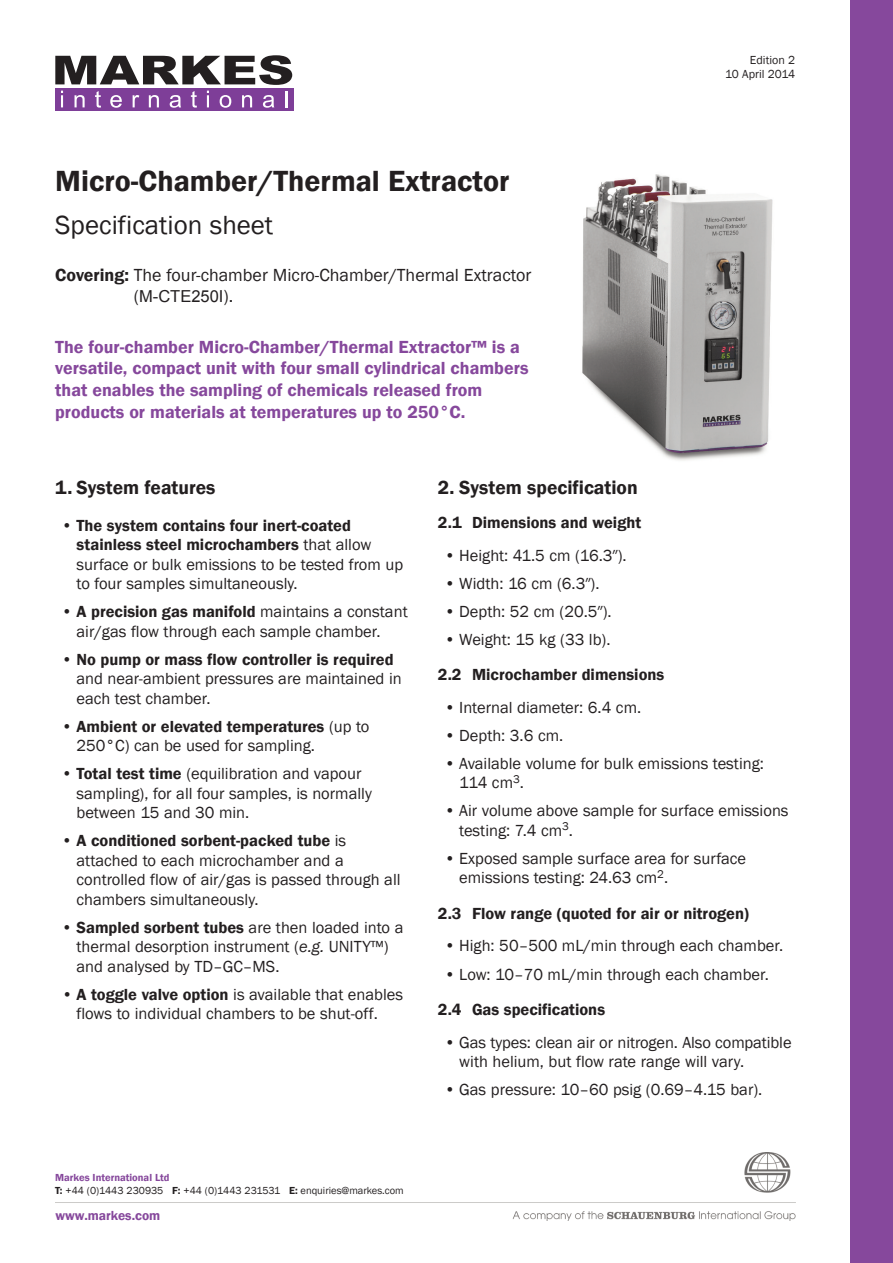
<style>
.page{position:relative;width:893px;height:1263px;background:#fff}
.page>*{position:absolute;margin:0;border:0;box-sizing:border-box;transform-origin:0 0}
.t1{font:600 30px "Franklin Gothic";color:#231f20}
.t2{font:27px "Franklin Gothic";color:#231f20}
.t3{font:600 19.5px "Franklin Gothic";color:#231f20}
.t4{font:600 18px/21.6px "Franklin Gothic";color:#86489c}
.t5{font:18px "Franklin Gothic";color:#231f20}
.t6{font:16.5px/19.5px "Franklin Gothic";color:#231f20}
.t7{font:600 16.5px "Franklin Gothic";color:#231f20}
.t8{font:16.5px "Arial";color:#231f20}
.t9{font:600 13.5px "Franklin Gothic";color:#86489c}
.t10{font:12px/14.4px "Franklin Gothic";color:#231f20;text-align:right}
.t11{font:10.5px/13.6px "Franklin Gothic";color:#231f20}
.s1{font-weight:600}
.s2{font-family:"Franklin Gothic";font-size:18px}
.s3{font-style:italic}
.s4{font-weight:600;color:#86489c}
</style>
<div class="page">
<div style="left:850px;top:0;width:43px;height:1263px;background:#86489c"></div>
<svg style="left:55px;top:55px;width:237px;height:30px"></svg>
<div style="left:55px;top:88px;width:238px;height:22px;background:#7e3e98"></div>
<svg style="left:61px;top:91px;width:2px;height:16px"></svg>
<svg style="left:75px;top:95px;width:10px;height:12px"></svg>
<svg style="left:95px;top:91px;width:6px;height:17px"></svg>
<svg style="left:110px;top:95px;width:12px;height:13px"></svg>
<svg style="left:133px;top:95px;width:6px;height:12px"></svg>
<svg style="left:149px;top:95px;width:10px;height:12px"></svg>
<svg style="left:170px;top:95px;width:11px;height:13px"></svg>
<svg style="left:191px;top:91px;width:6px;height:17px"></svg>
<svg style="left:207px;top:91px;width:2px;height:16px"></svg>
<svg style="left:220px;top:95px;width:11px;height:13px"></svg>
<svg style="left:242px;top:95px;width:10px;height:12px"></svg>
<svg style="left:263px;top:95px;width:11px;height:13px"></svg>
<svg style="left:285px;top:91px;width:2px;height:16px"></svg>
<img style="left:55px;top:1153px;width:740px;height:68px">
<div style="left:55px;top:1173px;width:425px;height:26px;background:#fff"></div>
<div style="left:56px;top:1211px;width:424px;height:13px;background:#fff"></div>
<img style="left:582px;top:174px;width:191px;height:287px">
<h1 class="t1" style="left:55px;top:164px;width:456px">Micro-Chamber/Thermal Extractor</h1>
<h2 class="t2" style="left:55px;top:209px;width:219px">Specification sheet</h2>
<p class="t5" style="left:55px;top:264px;width:478px"><span class="s1">Covering:</span> The four-chamber Micro-Chamber/Thermal Extractor</p>
<p class="t8" style="left:134px;top:288px;width:101px"><span class="s2">(</span>M-CTE250I<span class="s2">).</span></p>
<p class="t4" style="left:55px;top:336px;width:475px">The four-chamber Micro-Chamber/Thermal Extractor™ is a versatile, compact unit with four small cylindrical chambers that enables the sampling of chemicals released from products or materials at temperatures up to 250°C.</p>
<p class="t10" style="left:725px;top:52px;width:71px">Edition 2<br>10 April 2014</p>
<p class="t3" style="left:55px;top:476px;width:162px">1. System features</p>
<p class="t6" style="left:77px;top:515px;width:328px;text-indent:-15px">• <span class="s1">The system contains four inert-coated stainless steel microchambers</span> that allow surface or bulk emissions to be tested from up to four samples simultaneously.</p>
<p class="t6" style="left:77px;top:602px;width:333px;text-indent:-15px">• <span class="s1">A precision gas manifold</span> maintains a constant air/gas flow through each sample chamber.</p>
<p class="t6" style="left:77px;top:649px;width:327px;text-indent:-15px">• <span class="s1">No pump or mass flow controller is required </span>and near-ambient pressures are maintained in each test chamber.</p>
<p class="t6" style="left:77px;top:716px;width:294px;text-indent:-15px">• <span class="s1">Ambient or elevated temperatures</span> (up to<br>250°C) can be used for sampling.</p>
<p class="t6" style="left:77px;top:764px;width:297px;text-indent:-15px">• <span class="s1">Total test time</span> (equilibration and vapour sampling), for all four samples, is normally between 15 and 30 min.</p>
<p class="t6" style="left:77px;top:831px;width:326px;text-indent:-15px">• <span class="s1">A conditioned sorbent-packed tube</span> is attached to each microchamber and a controlled flow of air/gas is passed through all chambers simultaneously.</p>
<p class="t6" style="left:77px;top:917px;width:328px;text-indent:-15px">• <span class="s1">Sampled sorbent tubes</span> are then loaded into a thermal desorption instrument (<span class="s3">e.g.</span> UNITY™) and analysed by TD–GC–MS.</p>
<p class="t6" style="left:77px;top:984px;width:328px;text-indent:-15px">• <span class="s1">A toggle valve option</span> is available that enables flows to individual chambers to be shut-off.</p>
<p class="t11" style="left:55px;top:1170px;width:350px"><span class="s4">Markes International Ltd<br></span><span class="s1">T:</span> +44 (0)1443 230935 <span class="s1">F:</span> +44 (0)1443 231531 <span class="s1">E:</span> enquiries@markes.com</p>
<p class="t9" style="left:56px;top:1208px;width:106px">www.markes.com</p>
<p class="t3" style="left:438px;top:476px;width:201px">2. System specification</p>
<p class="t7" style="left:438px;top:513px;width:205px">2.1 Dimensions and weight</p>
<p class="t6" style="left:444px;top:545px;width:184px">• Height: 41.5 cm (16.3″).</p>
<p class="t6" style="left:444px;top:573px;width:157px">• Width: 16 cm (6.3″).</p>
<p class="t6" style="left:444px;top:601px;width:169px">• Depth: 52 cm (20.5″).</p>
<p class="t6" style="left:444px;top:629px;width:168px">• Weight: 15 kg (33 lb).</p>
<p class="t7" style="left:438px;top:665px;width:228px">2.2 Microchamber dimensions</p>
<p class="t6" style="left:444px;top:697px;width:198px">• Internal diameter: 6.4 cm.</p>
<p class="t6" style="left:444px;top:725px;width:120px">• Depth: 3.6 cm.</p>
<p class="t6" style="left:459px;top:753px;width:306px;text-indent:-15px">• Available volume for bulk emissions testing:<br>114 cm<sup>3</sup>.</p>
<p class="t6" style="left:459px;top:801px;width:331px;text-indent:-15px">• Air volume above sample for surface emissions testing: 7.4 cm<sup>3</sup>.</p>
<p class="t6" style="left:459px;top:848px;width:288px;text-indent:-15px">• Exposed sample surface area for surface emissions testing: 24.63 cm<sup>2</sup>.</p>
<p class="t7" style="left:438px;top:904px;width:312px">2.3 Flow range (quoted for air or nitrogen)</p>
<p class="t6" style="left:444px;top:936px;width:340px">• High: 50–500 mL/min through each chamber.</p>
<p class="t6" style="left:444px;top:964px;width:326px">• Low: 10–70 mL/min through each chamber.</p>
<p class="t7" style="left:438px;top:1000px;width:169px">2.4 Gas specifications</p>
<p class="t6" style="left:459px;top:1032px;width:334px;text-indent:-15px">• Gas types: clean air or nitrogen. Also compatible with helium, but flow rate range will vary.</p>
<p class="t6" style="left:444px;top:1080px;width:320px">• Gas pressure: 10–60 psig (0.69–4.15 bar).</p>
</div>
